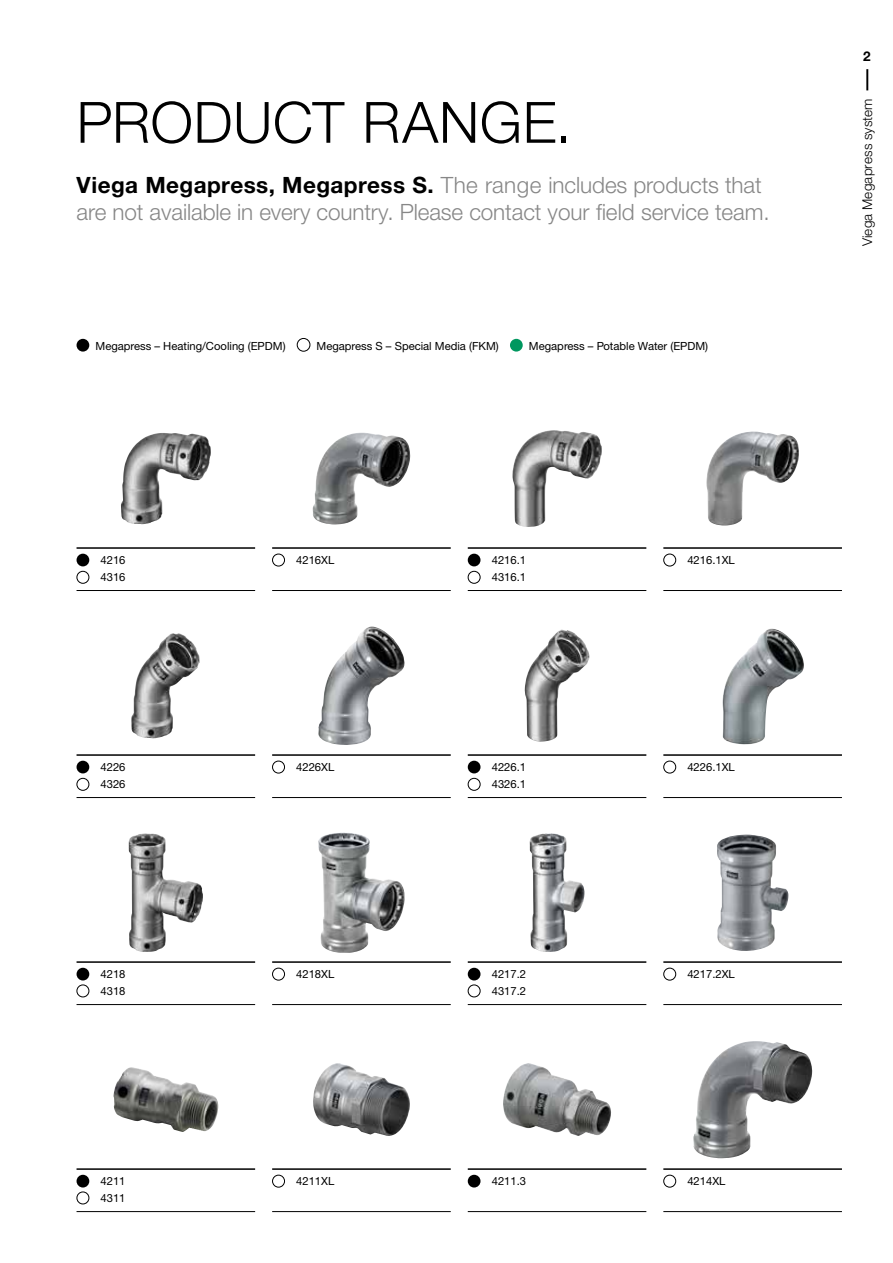
<style>
.page{position:relative;width:893px;height:1263px;background:#fff}
.page>*{position:absolute;margin:0;border:0;box-sizing:border-box;transform-origin:0 0}
.t1{font:57px "M Ying Hei PR Cfor Viega W3";letter-spacing:.01em;color:#000}
.t2{font:22.5px/27px "M Ying Hei PR Cfor Viega W3";letter-spacing:-.005em;color:#878787}
.t3{font:13.5px "M Ying Hei PR Cfor Viega W3";letter-spacing:.01em;color:#000}
.t4{font:13.5px "M Ying Hei PR Cfor Viega W7";color:#000}
.t5{font:11.25px/17.2px "M Ying Hei PR Cfor Viega W4";color:#000}
.s1{font-family:"M Ying Hei PR Cfor Viega W7";color:#000}
</style>
<div class="page">
<hr style="left:866px;top:69px;width:2px;height:21px;background:#000">
<hr style="left:77px;top:1004px;width:178px;height:1px;background:#000">
<hr style="left:77px;top:590px;width:178px;height:1px;background:#000">
<hr style="left:77px;top:961px;width:178px;height:2px;background:#000">
<hr style="left:77px;top:547px;width:178px;height:2px;background:#000">
<hr style="left:468px;top:1004px;width:178px;height:1px;background:#000">
<hr style="left:468px;top:590px;width:178px;height:1px;background:#000">
<hr style="left:468px;top:961px;width:178px;height:2px;background:#000">
<hr style="left:468px;top:547px;width:178px;height:2px;background:#000">
<hr style="left:77px;top:1211px;width:178px;height:1px;background:#000">
<hr style="left:77px;top:797px;width:178px;height:1px;background:#000">
<hr style="left:77px;top:1168px;width:178px;height:2px;background:#000">
<hr style="left:77px;top:754px;width:178px;height:2px;background:#000">
<hr style="left:468px;top:1211px;width:178px;height:1px;background:#000">
<hr style="left:468px;top:797px;width:178px;height:1px;background:#000">
<hr style="left:468px;top:1168px;width:178px;height:2px;background:#000">
<hr style="left:468px;top:754px;width:178px;height:2px;background:#000">
<div style="left:77px;top:339px;width:12px;height:13px;background:#000;border-radius:50%"></div>
<div style="left:297px;top:338px;width:13px;height:14px;border:1px solid #000;border-radius:50%"></div>
<div style="left:510px;top:339px;width:13px;height:13px;background:#00975f;border-radius:50%"></div>
<hr style="left:272px;top:590px;width:179px;height:1px;background:#000">
<hr style="left:272px;top:547px;width:179px;height:2px;background:#000">
<hr style="left:663px;top:590px;width:179px;height:1px;background:#000">
<hr style="left:663px;top:547px;width:179px;height:2px;background:#000">
<hr style="left:272px;top:797px;width:179px;height:1px;background:#000">
<hr style="left:272px;top:754px;width:179px;height:2px;background:#000">
<hr style="left:663px;top:797px;width:179px;height:1px;background:#000">
<hr style="left:663px;top:754px;width:179px;height:2px;background:#000">
<hr style="left:272px;top:961px;width:179px;height:2px;background:#000">
<hr style="left:272px;top:1004px;width:179px;height:1px;background:#000">
<hr style="left:663px;top:961px;width:179px;height:2px;background:#000">
<hr style="left:663px;top:1004px;width:179px;height:1px;background:#000">
<hr style="left:272px;top:1168px;width:179px;height:2px;background:#000">
<hr style="left:272px;top:1211px;width:179px;height:1px;background:#000">
<hr style="left:663px;top:1211px;width:179px;height:1px;background:#000">
<hr style="left:663px;top:1168px;width:179px;height:2px;background:#000">
<div style="left:77px;top:554px;width:12px;height:12px;background:#000;border-radius:50%"></div>
<div style="left:77px;top:571px;width:12px;height:13px;border:1px solid #000;border-radius:50%"></div>
<div style="left:77px;top:968px;width:12px;height:12px;background:#000;border-radius:50%"></div>
<div style="left:77px;top:984px;width:12px;height:13px;border:1px solid #000;border-radius:50%"></div>
<div style="left:468px;top:968px;width:12px;height:12px;background:#000;border-radius:50%"></div>
<div style="left:468px;top:984px;width:12px;height:13px;border:1px solid #000;border-radius:50%"></div>
<div style="left:468px;top:1175px;width:12px;height:12px;background:#000;border-radius:50%"></div>
<div style="left:77px;top:1175px;width:12px;height:12px;background:#000;border-radius:50%"></div>
<div style="left:77px;top:1191px;width:12px;height:13px;border:1px solid #000;border-radius:50%"></div>
<div style="left:468px;top:554px;width:12px;height:12px;background:#000;border-radius:50%"></div>
<div style="left:468px;top:571px;width:12px;height:13px;border:1px solid #000;border-radius:50%"></div>
<div style="left:77px;top:761px;width:12px;height:12px;background:#000;border-radius:50%"></div>
<div style="left:77px;top:778px;width:12px;height:13px;border:1px solid #000;border-radius:50%"></div>
<div style="left:468px;top:761px;width:12px;height:12px;background:#000;border-radius:50%"></div>
<div style="left:468px;top:778px;width:12px;height:13px;border:1px solid #000;border-radius:50%"></div>
<div style="left:272px;top:554px;width:13px;height:12px;border:1px solid #000;border-radius:50%"></div>
<div style="left:663px;top:554px;width:13px;height:12px;border:1px solid #000;border-radius:50%"></div>
<div style="left:272px;top:761px;width:13px;height:12px;border:1px solid #000;border-radius:50%"></div>
<div style="left:663px;top:761px;width:13px;height:12px;border:1px solid #000;border-radius:50%"></div>
<div style="left:272px;top:968px;width:13px;height:12px;border:1px solid #000;border-radius:50%"></div>
<div style="left:663px;top:968px;width:13px;height:12px;border:1px solid #000;border-radius:50%"></div>
<div style="left:272px;top:1175px;width:13px;height:12px;border:1px solid #000;border-radius:50%"></div>
<div style="left:663px;top:1175px;width:13px;height:12px;border:1px solid #000;border-radius:50%"></div>
<img style="left:129px;top:833px;width:74px;height:119px">
<img style="left:121px;top:433px;width:76px;height:91px">
<img style="left:530px;top:833px;width:54px;height:119px">
<img style="left:512px;top:430px;width:90px;height:97px">
<img style="left:113px;top:1067px;width:105px;height:65px">
<img style="left:131px;top:633px;width:69px;height:105px">
<img style="left:503px;top:1063px;width:108px;height:73px">
<img style="left:525px;top:630px;width:64px;height:112px">
<img style="left:313px;top:433px;width:97px;height:91px">
<img style="left:706px;top:432px;width:93px;height:93px">
<img style="left:318px;top:627px;width:86px;height:118px">
<img style="left:722px;top:628px;width:82px;height:117px">
<img style="left:318px;top:832px;width:86px;height:121px">
<img style="left:717px;top:835px;width:71px;height:116px">
<img style="left:313px;top:1063px;width:97px;height:73px">
<img style="left:693px;top:1041px;width:119px;height:117px">
<h1 class="t1" style="left:77px;top:88px;width:496px">PRODUCT RANGE.</h1>
<h2 class="t2" style="left:77px;top:171px;width:695px"><span class="s1">Viega Megapress, Megapress S.</span> The range includes products that are not available in every country. Please contact your field service team.</h2>
<p class="t5" style="left:96px;top:337px;width:192px">Megapress – Heating/Cooling (EPDM)</p>
<p class="t5" style="left:317px;top:337px;width:184px">Megapress S – Special Media (FKM)</p>
<p class="t5" style="left:529px;top:337px;width:181px">Megapress – Potable Water (EPDM)</p>
<p class="t5" style="left:101px;top:551px;width:27px">4216<br>4316</p>
<p class="t5" style="left:296px;top:551px;width:40px">4216XL</p>
<p class="t5" style="left:687px;top:551px;width:49px">4216.1XL</p>
<p class="t5" style="left:492px;top:551px;width:36px">4216.1<br>4316.1</p>
<p class="t5" style="left:296px;top:758px;width:40px">4226XL</p>
<p class="t5" style="left:687px;top:758px;width:49px">4226.1XL</p>
<p class="t5" style="left:101px;top:758px;width:27px">4226<br>4326</p>
<p class="t5" style="left:492px;top:758px;width:36px">4226.1<br>4326.1</p>
<p class="t5" style="left:296px;top:965px;width:40px">4218XL</p>
<p class="t5" style="left:687px;top:965px;width:49px">4217.2XL</p>
<p class="t5" style="left:101px;top:965px;width:27px">4218<br>4318</p>
<p class="t5" style="left:492px;top:965px;width:36px">4217.2<br>4317.2</p>
<p class="t5" style="left:296px;top:1172px;width:40px">4211XL</p>
<p class="t5" style="left:687px;top:1172px;width:40px">4214XL</p>
<p class="t5" style="left:101px;top:1172px;width:27px">4211</p>
<p class="t5" style="left:492px;top:1172px;width:36px">4211.3</p>
<p class="t5" style="left:101px;top:1189px;width:27px">4311</p>
<p class="t4" style="left:863px;top:48px;width:9px">2</p>
<p class="t3" style="left:859px;top:246px;width:150px;rotate:-90deg">Viega Megapress system</p>
</div>
